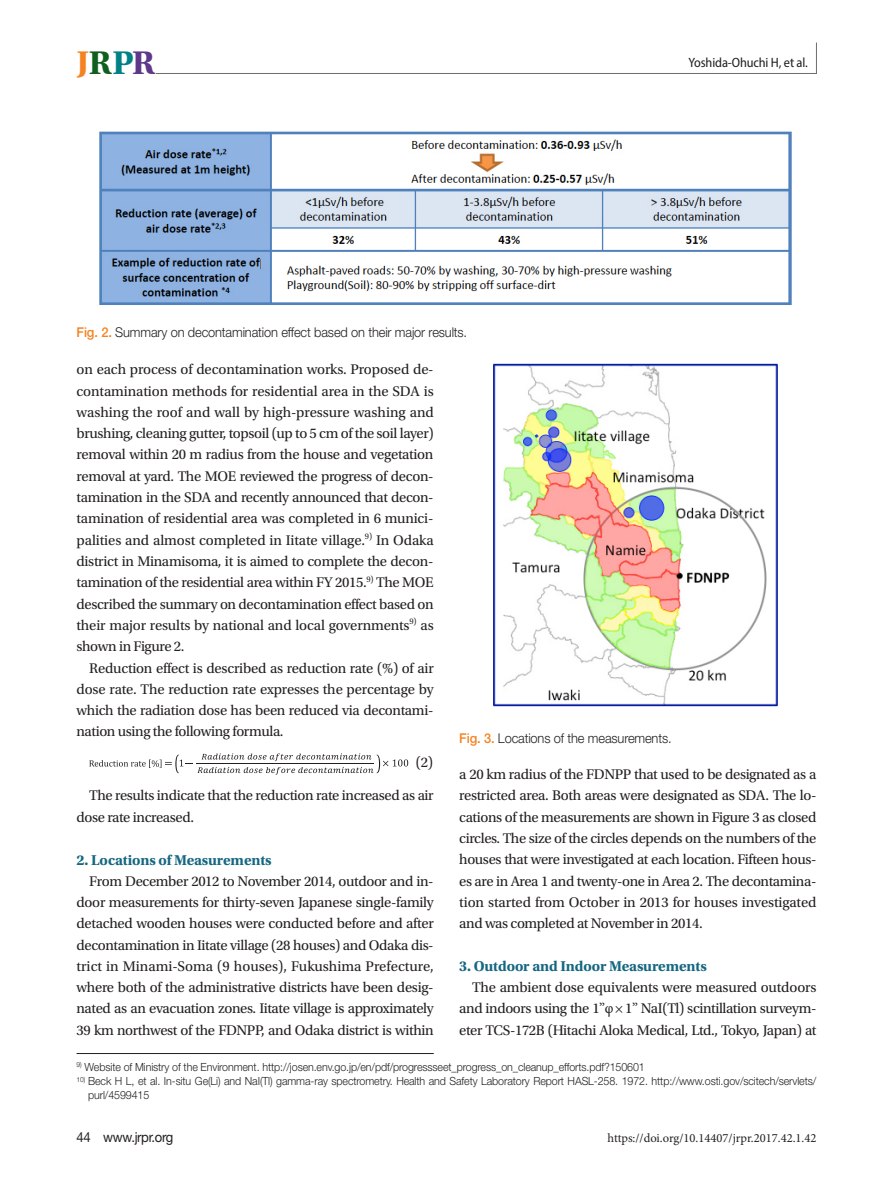
<style>
.page{position:relative;width:893px;height:1191px;background:#fff}
.page>*{position:absolute;margin:0;border:0;box-sizing:border-box;transform-origin:0 0}
.t1{font:700 34.5px "Utopia Std";color:#f58220}
.본문_중제목{font:700 15px "Utopia Std";letter-spacing:-.01em;color:#156781}
.본문{font:14.7px/21.3px "Utopia Std";letter-spacing:-.025em;color:#231f20;text-align:justify}
.t2{font:13.8px "Helvetica Neue LT Std";letter-spacing:-.025em;color:#231f20;scale:.95 1}
.표_제목__그림_설명{font:300 13.5px "Helvetica Neue LT Std";letter-spacing:-.01em;color:#231f20;scale:.95 1}
.t3{font:semi-condensed 13.5px "Myriad Pro";letter-spacing:-.01em;color:#231f20}
.t4{font:12.6px "Minion Pro";color:#231f20}
.표_제목__그림_설명-2{font:300 11.25px/14.1px "Helvetica Neue LT Std";letter-spacing:-.01em;color:#231f20;scale:.95 1}
.s1{color:#105f1e}
.s2{color:#008185}
.s3{color:#5d388a}
.s4{font-weight:500;color:#f58220}
.s5{font-family:"Minion Pro"}
.s6{font-family:"Minion Pro";font-size:15.45px}
</style>
<div class="page">
<svg style="left:155px;top:42px;width:662px;height:32px"></svg>
<hr style="left:77px;top:1053px;width:357px;height:1px;background:#231f20">
<svg style="left:89px;top:753px;width:319px;height:21px"></svg>
<img style="left:99px;top:131px;width:693px;height:174px">
<img style="left:493px;top:363px;width:284px;height:343px">
<h1 class="t1" style="left:77px;top:43px;width:80px">J<span class="s1">R</span><span class="s2">P</span><span class="s3">R</span></h1>
<p class="표_제목__그림_설명" style="left:77px;top:324px;width:413px"><span class="s4">Fig. 2.</span> Summary on decontamination effect based on their major results.</p>
<p class="t3" style="left:689px;top:54px;width:121px">Yoshida-Ohuchi H, et al.</p>
<p class="본문" style="left:77px;top:359px;width:359px">on each process of decontamination works. Proposed de&shy;contamination methods for residential area in the SDA is washing the roof and wall by high-pressure washing and brushing, cleaning gutter, topsoil (up to 5 cm of the soil layer) removal within 20 m radius from the house and vegetation removal at yard. The MOE reviewed the progress of decon&shy;tamination in the SDA and recently announced that decon&shy;tamination of residential area was completed in 6 munici&shy;palities and almost completed in Iitate village.<sup>9)</sup> In Odaka district in Minamisoma, it is aimed to complete the decon&shy;tamination of the residential area within FY 2015.<sup>9)</sup> The MOE described the summary on decontamination effect based on their major results by national and local governments<sup>9)</sup> as shown in Figure 2.</p>
<p class="본문" style="left:77px;top:657px;width:359px;text-indent:13px">Reduction effect is described as reduction rate (%) of air dose rate. The reduction rate expresses the percentage by which the radiation dose has been reduced via decontami&shy;nation using the following formula.</p>
<p class="본문" style="left:416px;top:751px;width:19px">(2)</p>
<p class="본문" style="left:77px;top:785px;width:359px;text-indent:13px">The results indicate that the reduction rate increased as air dose rate increased.</p>
<p class="본문_중제목" style="left:77px;top:851px;width:197px">2. Locations of Measurements</p>
<p class="본문" style="left:77px;top:870px;width:359px;text-indent:13px">From December 2012 to November 2014, outdoor and in&shy;door measurements for thirty-seven Japanese single-family detached wooden houses were conducted before and after decontamination in Iitate village (28 houses) and Odaka dis&shy;trict in Minami-Soma (9 houses), Fukushima Prefecture, where both of the administrative districts have been desig&shy;nated as an evacuation zones. Iitate village is approximately 39 km northwest of the FDNPP, and Odaka district is within</p>
<p class="표_제목__그림_설명" style="left:459px;top:730px;width:225px"><span class="s4">Fig. 3.</span> Locations of the measurements.</p>
<p class="본문" style="left:459px;top:764px;width:359px">a 20 km radius of the FDNPP that used to be designated as a restricted area. Both areas were designated as SDA. The lo&shy;cations of the measurements are shown in Figure 3 as closed circles. The size of the circles depends on the numbers of the houses that were investigated at each location. Fifteen hous&shy;es are in Area 1 and twenty-one in Area 2. The decontamina&shy;tion started from October in 2013 for houses investigated and was completed at November in 2014.</p>
<p class="본문_중제목" style="left:459px;top:957px;width:249px">3. Outdoor and Indoor Measurements</p>
<p class="본문" style="left:459px;top:977px;width:359px;text-indent:13px">The ambient dose equivalents were measured outdoors and indoors using the 1<span class="s5">”</span><span class="s6">φ</span><span class="s5">×</span>1<span class="s5">”</span> NaI(Tl) scintillation surveym&shy;eter TCS-172B (Hitachi Aloka Medical, Ltd., Tokyo, Japan) at</p>
<p class="표_제목__그림_설명-2" style="left:77px;top:1059px;width:600px"><sup>9)</sup> Website of Ministry of the Environment. http://josen.env.go.jp/en/pdf/progressseet_progress_on_cleanup_efforts.pdf?150601</p>
<p class="표_제목__그림_설명-2" style="left:88px;top:1073px;width:768px;text-indent:-12px"><sup>10)</sup> Beck H L, et al. In-situ Ge(Li) and NaI(Tl) gamma-ray spectrometry. Health and Safety Laboratory Report HASL-258. 1972. http://www.osti.gov/scitech/servlets/ purl/4599415</p>
<p class="t2" style="left:77px;top:1128px;width:103px">44 www.jrpr.org</p>
<p class="t4" style="left:608px;top:1129px;width:210px">https://doi.org/10.14407/jrpr.2017.42.1.42</p>
</div>
